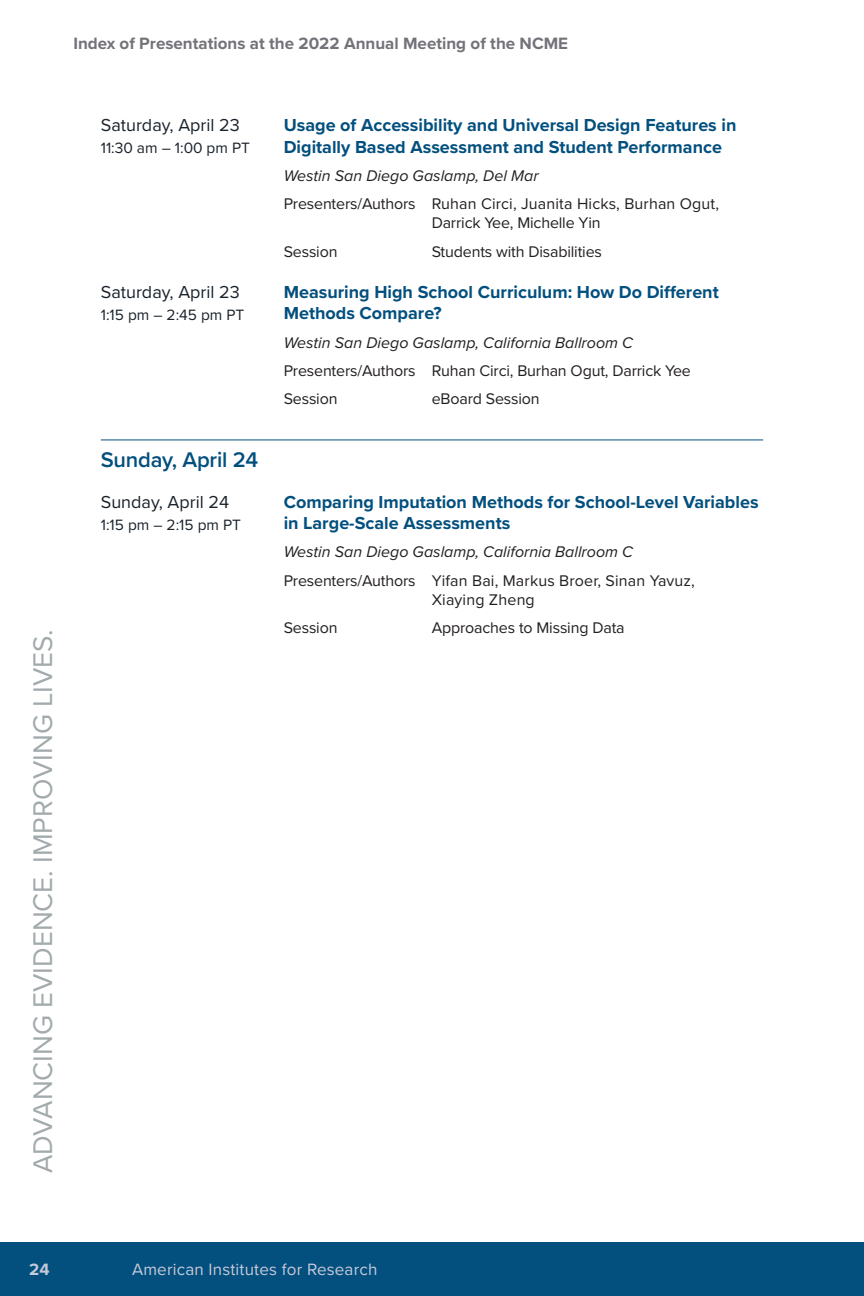
<style>
.page{position:relative;width:864px;height:1296px;background:#fff}
.page>*{position:absolute;margin:0;border:0;box-sizing:border-box;transform-origin:0 0}
.t1{font:28px "Proxima Nova";color:#a2aaad}
.Date_Topic_Heading{font:600 22px "Proxima Nova";letter-spacing:-.01em;color:#034f7e}
.Session_Title_Text{font:700 18px/21.6px "Proxima Nova";color:#034f7e}
.Session_Date_Text{font:18px "Proxima Nova";color:#1a232c}
.t2{font:700 17px "Proxima Nova";color:#737279}
.t3{font:17px "Proxima Nova";letter-spacing:.01em;color:#c5cada}
.t4{font:700 17px "Proxima Nova";color:#c5cada}
.Session_Participant{font:16px/19.2px "Proxima Nova";letter-spacing:-.01em;color:#231f20}
.Session_Location{font:italic 16px "Proxima Nova";color:#231f20}
.Session_Participant-2{font:16px/19.2px "Proxima Nova";letter-spacing:.01em;color:#231f20}
.Session_Time_Text{font:15.6px "Proxima Nova";color:#1a232c}
</style>
<div class="page">
<div style="left:0;top:1242px;width:864px;height:54px;background:#034f7e"></div>
<hr style="left:101px;top:439px;width:662px;height:1px;background:#034f7e">
<p class="t2" style="left:73px;top:31px;width:496px">Index of Presentations at the 2022 Annual Meeting of the NCME</p>
<h1 class="t1" style="left:22px;top:1173px;width:546px;rotate:-90deg">ADVANCING EVIDENCE. IMPROVING LIVES.</h1>
<p class="Session_Date_Text" style="left:101px;top:112px;width:141px">Saturday, April 23</p>
<p class="Session_Time_Text" style="left:101px;top:136px;width:151px">11:30 am – 1:00 pm PT</p>
<p class="Session_Date_Text" style="left:101px;top:278px;width:141px">Saturday, April 23</p>
<p class="Session_Time_Text" style="left:101px;top:303px;width:145px">1:15 pm – 2:45 pm PT</p>
<p class="Date_Topic_Heading" style="left:101px;top:444px;width:159px">Sunday, April 24</p>
<p class="Session_Date_Text" style="left:101px;top:488px;width:130px">Sunday, April 24</p>
<p class="Session_Time_Text" style="left:101px;top:513px;width:142px">1:15 pm – 2:15 pm PT</p>
<p class="Session_Title_Text" style="left:284px;top:114px;width:454px">Usage of Accessibility and Universal Design Features in<br>Digitally Based Assessment and Student Performance</p>
<p class="Session_Location" style="left:284px;top:164px;width:256px">Westin San Diego Gaslamp, Del Mar</p>
<p class="Session_Participant" style="left:432px;top:194px;width:289px;text-indent:-148px">Presenters/Authors Ruhan Circi, Juanita Hicks, Burhan Ogut,<br>Darrick Yee, Michelle Yin</p>
<p class="Session_Participant" style="left:284px;top:241px;width:55px">Session</p>
<p class="Session_Participant" style="left:432px;top:241px;width:172px">Students with Disabilities</p>
<p class="Session_Title_Text" style="left:284px;top:281px;width:437px">Measuring High School Curriculum: How Do Different<br>Methods Compare?</p>
<p class="Session_Location" style="left:284px;top:330px;width:351px">Westin San Diego Gaslamp, California Ballroom C</p>
<p class="Session_Participant" style="left:284px;top:360px;width:409px">Presenters/Authors Ruhan Circi, Burhan Ogut, Darrick Yee</p>
<p class="Session_Participant" style="left:284px;top:388px;width:55px">Session</p>
<p class="Session_Participant" style="left:432px;top:388px;width:110px">eBoard Session</p>
<p class="Session_Title_Text" style="left:284px;top:490px;width:476px">Comparing Imputation Methods for School-Level Variables in Large-Scale Assessments</p>
<p class="Session_Location" style="left:284px;top:540px;width:351px">Westin San Diego Gaslamp, California Ballroom C</p>
<p class="Session_Participant-2" style="left:432px;top:570px;width:265px;text-indent:-148px">Presenters/Authors Yifan Bai, Markus Broer, Sinan Yavuz,<br>Xiaying Zheng</p>
<p class="Session_Participant" style="left:284px;top:617px;width:55px">Session</p>
<p class="Session_Participant" style="left:432px;top:617px;width:194px">Approaches to Missing Data</p>
<p class="t4" style="left:29px;top:1257px;width:22px">24</p>
<p class="t3" style="left:132px;top:1257px;width:247px">American Institutes for Research</p>
</div>
